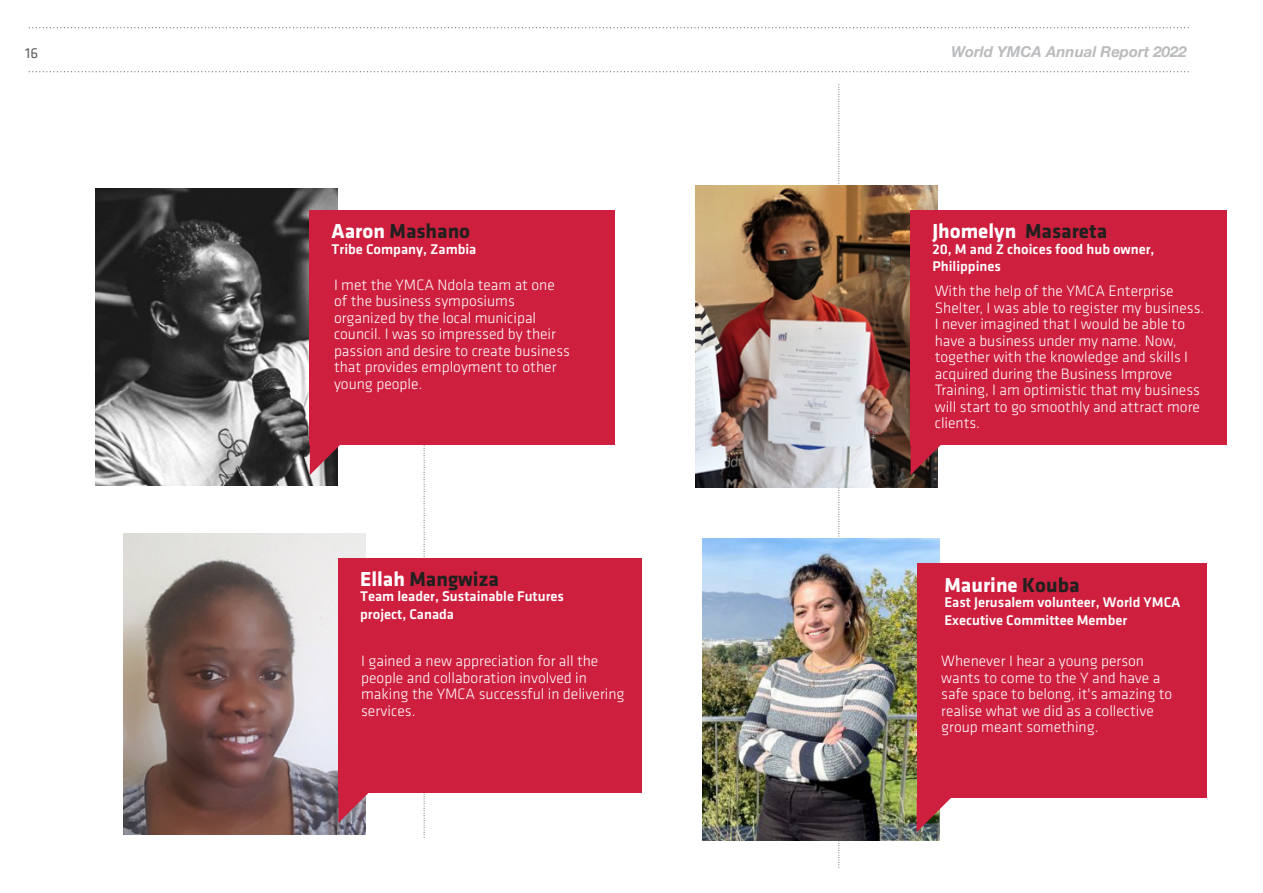
<style>
.page{position:relative;width:1263px;height:893px;background:#fff}
.page>*{position:absolute;margin:0;border:0;box-sizing:border-box;transform-origin:0 0}
.t1{font:700 21px "Klavika";color:#fff}
.t2{font:700 21px "Klavika";color:#221f1f}
.t3{font:300 15.6px/16.5px "Klavika";color:#fff}
.t4{font:italic 700 15px "Helvetica Neue";color:#babbbd}
.t5{font:15px "Klavika";color:#606060}
.t6{font:500 14.55px/17.4px "Klavika";color:#fff}
.s1{color:#fff}
.s2{color:#221f1f}
</style>
<div class="page">
<svg style="left:424px;top:445px;width:1px;height:393px"></svg>
<svg style="left:838px;top:85px;width:1px;height:783px"></svg>
<svg style="left:29px;top:27px;width:1160px;height:1px"></svg>
<svg style="left:29px;top:71px;width:1160px;height:1px"></svg>
<img style="left:95px;top:188px;width:242px;height:298px">
<div style="left:309px;top:210px;width:306px;height:235px;background:#ce1f3f"></div>
<svg style="left:310px;top:445px;width:30px;height:30px"></svg>
<img style="left:124px;top:533px;width:242px;height:301px">
<div style="left:338px;top:558px;width:304px;height:235px;background:#ce1f3f"></div>
<svg style="left:338px;top:793px;width:31px;height:30px"></svg>
<img style="left:696px;top:185px;width:242px;height:302px">
<div style="left:910px;top:210px;width:317px;height:235px;background:#ce1f3f"></div>
<svg style="left:910px;top:445px;width:31px;height:30px"></svg>
<img style="left:702px;top:538px;width:238px;height:302px">
<div style="left:917px;top:563px;width:289px;height:235px;background:#ce1f3f"></div>
<svg style="left:917px;top:798px;width:34px;height:34px"></svg>
<p class="t5" style="left:25px;top:45px;width:14px">16</p>
<p class="t4" style="left:951px;top:40px;width:237px">World YMCA Annual Report 2022</p>
<h1 class="t2" style="left:332px;top:220px;width:140px"><span class="s1">Aaron</span> Mashano</h1>
<p class="t6" style="left:332px;top:240px;width:146px">Tribe Company, Zambia</p>
<p class="t3" style="left:334px;top:277px;width:238px">I met the YMCA Ndola team at one of the business symposiums organized by the local municipal council. I was so impressed by their passion and desire to create business that provides employment to other young people.</p>
<h1 class="t2" style="left:360px;top:568px;width:140px"><span class="s1">Ellah</span> Mangwiza</h1>
<p class="t6" style="left:360px;top:588px;width:205px">Team leader, Sustainable Futures project, Canada</p>
<p class="t3" style="left:361px;top:653px;width:265px">I gained a new appreciation for all the people and collaboration involved in making the YMCA successful in delivering services.</p>
<h1 class="t1" style="left:932px;top:220px;width:176px">Jhomelyn <span class="s2">Masareta</span></h1>
<p class="t6" style="left:932px;top:240px;width:224px">20, M and Z choices food hub owner,<br>Philippines</p>
<p class="t3" style="left:935px;top:283px;width:271px">With the help of the YMCA Enterprise Shelter, I was able to register my business.<br>I never imagined that I would be able to have a business under my name. Now, together with the knowledge and skills I acquired during the Business Improve Training, I am optimistic that my business will start to go smoothly and attract more clients.</p>
<h1 class="t1" style="left:944px;top:573px;width:137px">Maurine <span class="s2">Kouba</span></h1>
<p class="t6" style="left:944px;top:594px;width:238px">East Jerusalem volunteer, World YMCA<br>Executive Committee Member</p>
<p class="t3" style="left:941px;top:653px;width:233px">Whenever I hear a young person wants to come to the Y and have a safe space to belong, it's amazing to realise what we did as a collective group meant something.</p>
</div>
